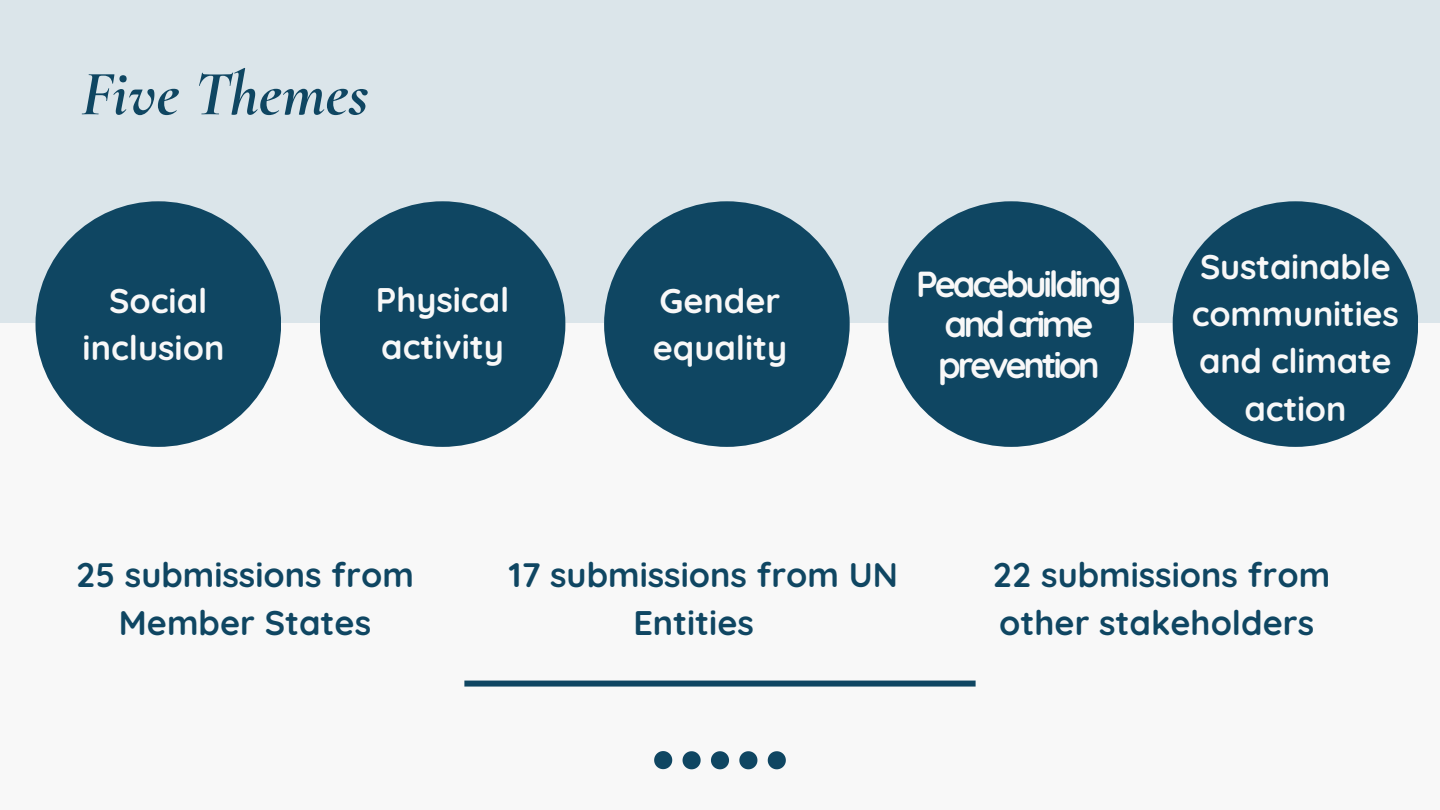
<style>
.page{position:relative;width:1440px;height:810px;background:#f8f8f8}
.page>*{position:absolute;margin:0;border:0;box-sizing:border-box;transform-origin:0 0}
.t1{font:italic 700 64px "Cormorant Garamond";color:#0f4662}
.t2{font:700 36.2px/40.5px "Quicksand";letter-spacing:-.09em;color:#f8f8f8;text-align:center}
.t3{font:700 34.2px/47.2px "Quicksand";color:#0f4662;text-align:center}
.t4{font:700 34.2px/47.2px "Quicksand";color:#f8f8f8;text-align:center}
</style>
<div class="page">
<div style="left:0;top:0;width:1440px;height:323px;background:#dbe5ea"></div>
<div style="left:464px;top:681px;width:512px;height:6px;background:#0f4662"></div>
<svg style="left:654px;top:751px;width:18px;height:18px"></svg>
<svg style="left:683px;top:751px;width:18px;height:18px"></svg>
<svg style="left:711px;top:751px;width:18px;height:18px"></svg>
<svg style="left:739px;top:751px;width:18px;height:18px"></svg>
<svg style="left:768px;top:751px;width:18px;height:18px"></svg>
<div style="left:35px;top:201px;width:246px;height:246px;background:#0f4662;border-radius:50%"></div>
<div style="left:320px;top:201px;width:245px;height:246px;background:#0f4662;border-radius:50%"></div>
<div style="left:604px;top:201px;width:246px;height:246px;background:#0f4662;border-radius:50%"></div>
<div style="left:888px;top:201px;width:246px;height:246px;background:#0f4662;border-radius:50%"></div>
<div style="left:1173px;top:201px;width:245px;height:246px;background:#0f4662;border-radius:50%"></div>
<h1 class="t1" style="left:81px;top:55px;width:289px">Five Themes</h1>
<p class="t4" style="left:83px;top:276px;width:143px">Social inclusion</p>
<p class="t4" style="left:376px;top:275px;width:135px;text-align:left">Physical activity</p>
<p class="t4" style="left:653px;top:276px;width:136px;text-align:left">Gender equality</p>
<p class="t2" style="left:916px;top:263px;width:207px">Peacebuilding and crime prevention</p>
<p class="t4" style="left:1192px;top:242px;width:208px">Sustainable communities and climate action</p>
<p class="t3" style="left:76px;top:551px;width:339px">25 submissions from<br>Member States</p>
<p class="t3" style="left:509px;top:551px;width:391px">17 submissions from UN<br>Entities</p>
<p class="t3" style="left:993px;top:551px;width:339px;text-align:left">22 submissions from other stakeholders</p>
</div>
